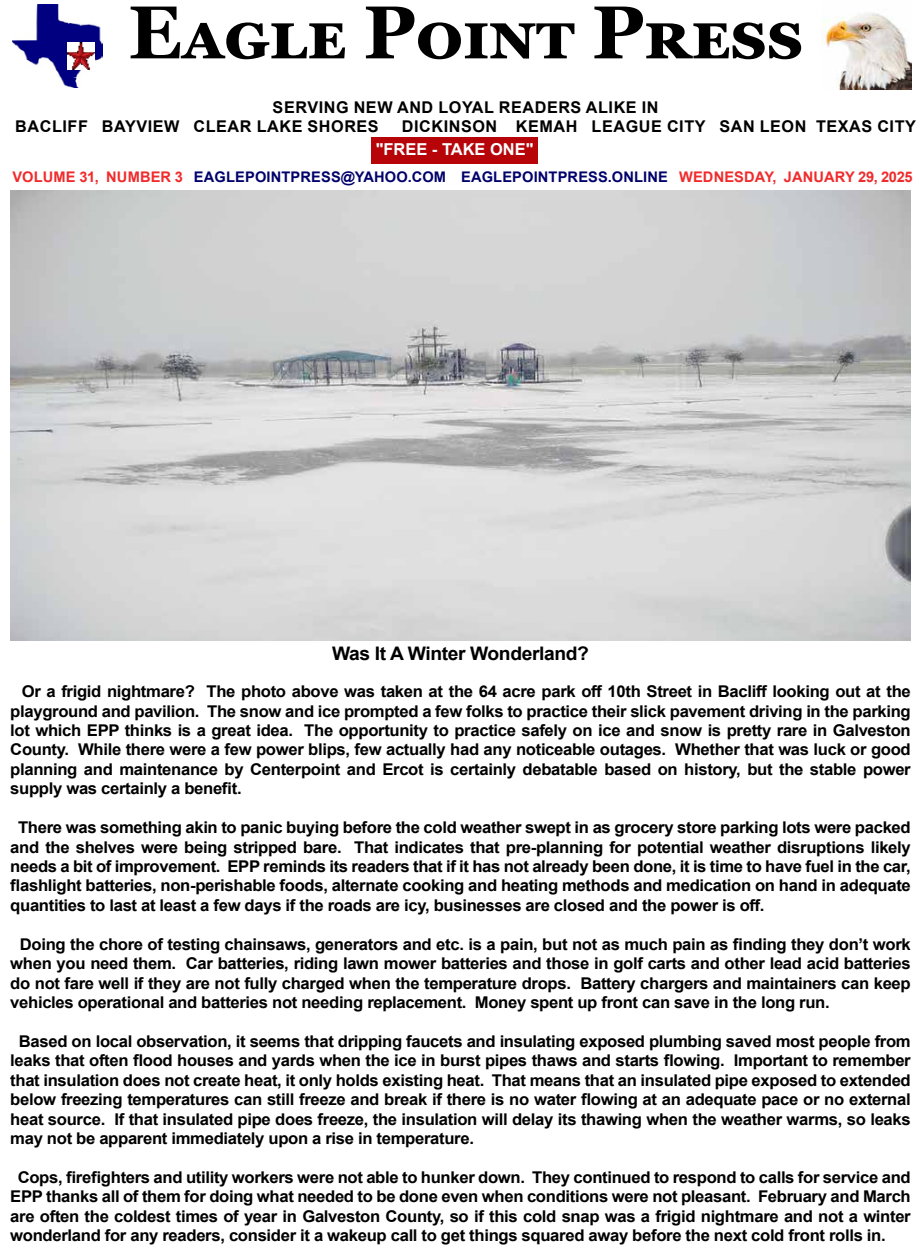
<style>
.page{position:relative;width:923px;height:1260px;background:#fff}
.page>*{position:absolute;margin:0;border:0;box-sizing:border-box;transform-origin:0 0}
.t1{font:700 67.25px "Georgia";color:#000}
.t2{font:700 18.62px "Arial";letter-spacing:-.02em;color:#000}
.t3{font:700 16.5px "Arial";color:#fff}
.t4{font:700 16.25px/19.4px "Arial";letter-spacing:-.02em;color:#000;text-align:justify}
.t5{font:700 16.25px/19.4px "Arial";letter-spacing:.035em;color:#000}
.t6{font:700 14.62px "Arial";letter-spacing:.01em;color:#00006b}
.s1{font-size:74.75px}
.s2{color:#f02b2c}
</style>
<div class="page">
<img style="left:822px;top:13px;width:89px;height:77px">
<img style="left:13px;top:4px;width:90px;height:84px">
<div style="left:371px;top:137px;width:167px;height:27px;background:#b60408"></div>
<img style="left:68px;top:42px;width:27px;height:27px">
<img style="left:10px;top:190px;width:900px;height:450px">
<h1 class="t1" style="left:128px;top:-8px;width:676px"><span class="s1">E</span>agle <span class="s1">P</span>oint <span class="s1">P</span>ress</h1>
<p class="t5" style="left:15px;top:98px;width:645px;text-indent:257px">SERVING NEW AND LOYAL READERS ALIKE IN<br>BACLIFF BAYVIEW CLEAR LAKE SHORES</p>
<p class="t5" style="left:402px;top:117px;width:515px">DICKINSON KEMAH LEAGUE CITY SAN LEON TEXAS CITY</p>
<p class="t6" style="left:12px;top:166px;width:901px"><span class="s2">VOLUME 31, NUMBER 3</span> EAGLEPOINTPRESS@YAHOO.COM EAGLEPOINTPRESS.ONLINE <span class="s2">WEDNESDAY, JANUARY 29, 2025</span></p>
<p class="t3" style="left:376px;top:138px;width:159px">"FREE - TAKE ONE"</p>
<p class="t2" style="left:332px;top:640px;width:258px">Was It A Winter Wonderland?</p>
<p class="t4" style="left:10px;top:682px;width:902px;text-indent:11px">Or a frigid nightmare? The photo above was taken at the 64 acre park off 10th Street in Bacliff looking out at the playground and pavilion. The snow and ice prompted a few folks to practice their slick pavement driving in the parking lot which EPP thinks is a great idea. The opportunity to practice safely on ice and snow is pretty rare in Galveston County. While there were a few power blips, few actually had any noticeable outages. Whether that was luck or good planning and maintenance by Centerpoint and Ercot is certainly debatable based on history, but the stable power supply was certainly a benefit.</p>
<p class="t4" style="left:10px;top:818px;width:902px;text-indent:8px">There was something akin to panic buying before the cold weather swept in as grocery store parking lots were packed and the shelves were being stripped bare. That indicates that pre-planning for potential weather disruptions likely needs a bit of improvement. EPP reminds its readers that if it has not already been done, it is time to have fuel in the car, flashlight batteries, non-perishable foods, alternate cooking and heating methods and medication on hand in adequate quantities to last at least a few days if the roads are icy, businesses are closed and the power is off.</p>
<p class="t4" style="left:10px;top:934px;width:902px;text-indent:10px">Doing the chore of testing chainsaws, generators and etc. is a pain, but not as much pain as finding they don’t work when you need them. Car batteries, riding lawn mower batteries and those in golf carts and other lead acid batteries do not fare well if they are not fully charged when the temperature drops. Battery chargers and maintainers can keep vehicles operational and batteries not needing replacement. Money spent up front can save in the long run.</p>
<p class="t4" style="left:10px;top:1032px;width:902px;text-indent:9px">Based on local observation, it seems that dripping faucets and insulating exposed plumbing saved most people from leaks that often flood houses and yards when the ice in burst pipes thaws and starts flowing. Important to remember that insulation does not create heat, it only holds existing heat. That means that an insulated pipe exposed to extended below freezing temperatures can still freeze and break if there is no water flowing at an adequate pace or no external heat source. If that insulated pipe does freeze, the insulation will delay its thawing when the weather warms, so leaks may not be apparent immediately upon a rise in temperature.</p>
<p class="t4" style="left:10px;top:1168px;width:902px;text-indent:7px">Cops, firefighters and utility workers were not able to hunker down. They continued to respond to calls for service and EPP thanks all of them for doing what needed to be done even when conditions were not pleasant. February and March are often the coldest times of year in Galveston County, so if this cold snap was a frigid nightmare and not a winter wonderland for any readers, consider it a wakeup call to get things squared away before the next cold front rolls in.</p>
</div>
